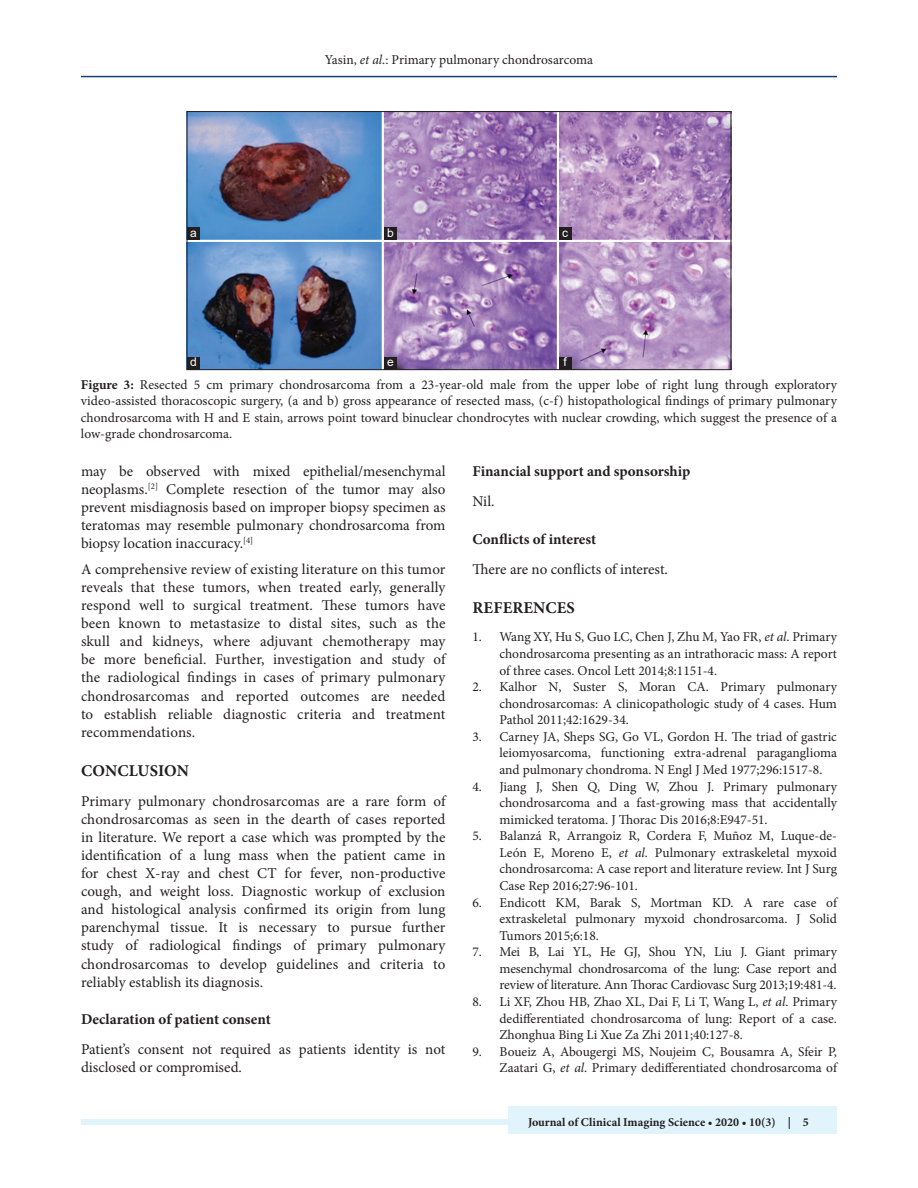
<style>
.page{position:relative;width:918px;height:1188px;background:#fff}
.page>*{position:absolute;margin:0;border:0;box-sizing:border-box;transform-origin:0 0}
.t1{font:700 16.5px "Minion Pro";letter-spacing:.01em;color:#231f20}
.TX{font:15px/18.1px "Minion Pro";color:#231f20;text-align:justify}
.t2{font:700 15px "Minion Pro";color:#231f20}
.REF{font:13.5px/16.5px "Minion Pro";color:#231f20;text-align:justify}
.FGC{font:13.5px/16.5px "Minion Pro";letter-spacing:-.005em;color:#231f20;text-align:justify}
.t3{font:700 12px "Minion Pro";color:#231f20}
.LABEL{font:12px "Arial";color:#fff}
.s1{font-style:italic}
.s2{font-weight:700}
</style>
<div class="page">
<hr style="left:81px;top:76px;width:756px;height:1px;background:#164077">
<div style="left:81px;top:1119px;width:756px;height:6px;background:#e1f4fc"></div>
<div style="left:508px;top:1106px;width:329px;height:28px;background:#e1f4fc"></div>
<img style="left:189px;top:113px;width:540px;height:255px">
<div style="left:187px;top:111px;width:544px;height:259px;border:1px solid #231f20"></div>
<div style="left:187px;top:227px;width:13px;height:13px;background:#231f20"></div>
<div style="left:187px;top:357px;width:13px;height:12px;background:#231f20"></div>
<div style="left:384px;top:227px;width:13px;height:13px;background:#231f20"></div>
<div style="left:384px;top:357px;width:13px;height:12px;background:#231f20"></div>
<div style="left:559px;top:227px;width:13px;height:13px;background:#231f20"></div>
<div style="left:559px;top:357px;width:13px;height:13px;background:#231f20"></div>
<p class="LABEL" style="left:190px;top:224px;width:8px">a</p>
<p class="LABEL" style="left:190px;top:354px;width:8px">d</p>
<p class="FGC" style="left:325px;top:51px;width:270px">Yasin, <span class="s1">et al</span>.: Primary pulmonary chondrosarcoma</p>
<p class="LABEL" style="left:387px;top:224px;width:8px">b</p>
<p class="LABEL" style="left:387px;top:354px;width:8px">e</p>
<p class="LABEL" style="left:562px;top:224px;width:7px">c</p>
<p class="LABEL" style="left:563px;top:354px;width:5px">f</p>
<p class="FGC" style="left:81px;top:376px;width:758px"><span class="s2">Figure 3:</span> Resected 5 cm primary chondrosarcoma from a 23-year-old male from the upper lobe of right lung through exploratory video-assisted thoracoscopic surgery, (a and b) gross appearance of resected mass, (c-f) histopathological findings of primary pulmonary chondrosarcoma with H and E stain, arrows point toward binuclear chondrocytes with nuclear crowding, which suggest the presence of a low-grade chondrosarcoma.</p>
<p class="TX" style="left:81px;top:462px;width:366px">may be observed with mixed epithelial/mesenchymal neoplasms.<sup>[2]</sup> Complete resection of the tumor may also prevent misdiagnosis based on improper biopsy specimen as teratomas may resemble pulmonary chondrosarcoma from biopsy location inaccuracy.<sup>[4]</sup></p>
<p class="TX" style="left:81px;top:560px;width:366px">A comprehensive review of existing literature on this tumor reveals that these tumors, when treated early, generally respond well to surgical treatment. These tumors have been known to metastasize to distal sites, such as the skull and kidneys, where adjuvant chemotherapy may be more beneficial. Further, investigation and study of the radiological findings in cases of primary pulmonary chondrosarcomas and reported outcomes are needed to establish reliable diagnostic criteria and treatment recommendations.</p>
<h1 class="t1" style="left:81px;top:759px;width:109px">CONCLUSION</h1>
<p class="TX" style="left:81px;top:792px;width:366px">Primary pulmonary chondrosarcomas are a rare form of chondrosarcomas as seen in the dearth of cases reported in literature. We report a case which was prompted by the identification of a lung mass when the patient came in for chest X-ray and chest CT for fever, non-productive cough, and weight loss. Diagnostic workup of exclusion and histological analysis confirmed its origin from lung parenchymal tissue. It is necessary to pursue further study of radiological findings of primary pulmonary chondrosarcomas to develop guidelines and criteria to reliably establish its diagnosis.</p>
<h2 class="t2" style="left:81px;top:1009px;width:191px">Declaration of patient consent</h2>
<p class="TX" style="left:81px;top:1040px;width:366px">Patient’s consent not required as patients identity is not disclosed or compromised.</p>
<h2 class="t2" style="left:472px;top:461px;width:219px">Financial support and sponsorship</h2>
<p class="TX" style="left:472px;top:492px;width:24px">Nil.</p>
<h2 class="t2" style="left:472px;top:528px;width:125px">Conflicts of interest</h2>
<p class="TX" style="left:472px;top:560px;width:197px">There are no conflicts of interest.</p>
<h1 class="t1" style="left:473px;top:596px;width:104px">REFERENCES</h1>
<p class="REF" style="left:500px;top:629px;width:339px;text-indent:-27px">1. Wang XY, Hu S, Guo LC, Chen J, Zhu M, Yao FR, <span class="s1">et al</span>. Primary chondrosarcoma presenting as an intrathoracic mass: A report of three cases. Oncol Lett 2014;8:1151-4.</p>
<p class="REF" style="left:500px;top:679px;width:339px;text-indent:-27px">2. Kalhor N, Suster S, Moran CA. Primary pulmonary chondrosarcomas: A clinicopathologic study of 4 cases. Hum Pathol 2011;42:1629-34.</p>
<p class="REF" style="left:500px;top:728px;width:339px;text-indent:-27px">3. Carney JA, Sheps SG, Go VL, Gordon H. The triad of gastric leiomyosarcoma, functioning extra-adrenal paraganglioma and pulmonary chondroma. N Engl J Med 1977;296:1517-8.</p>
<p class="REF" style="left:500px;top:778px;width:339px;text-indent:-27px">4. Jiang J, Shen Q, Ding W, Zhou J. Primary pulmonary chondrosarcoma and a fast-growing mass that accidentally mimicked teratoma. J Thorac Dis 2016;8:E947-51.</p>
<p class="REF" style="left:500px;top:828px;width:339px;text-indent:-27px">5. Balanzá R, Arrangoiz R, Cordera F, Muñoz M, Luque-de-León E, Moreno E, <span class="s1">et al</span>. Pulmonary extraskeletal myxoid chondrosarcoma: A case report and literature review. Int J Surg Case Rep 2016;27:96-101.</p>
<p class="REF" style="left:500px;top:894px;width:339px;text-indent:-27px">6. Endicott KM, Barak S, Mortman KD. A rare case of extraskeletal pulmonary myxoid chondrosarcoma. J Solid Tumors 2015;6:18.</p>
<p class="REF" style="left:500px;top:944px;width:339px;text-indent:-27px">7. Mei B, Lai YL, He GJ, Shou YN, Liu J. Giant primary mesenchymal chondrosarcoma of the lung: Case report and review of literature. Ann Thorac Cardiovasc Surg 2013;19:481-4.</p>
<p class="REF" style="left:500px;top:994px;width:339px;text-indent:-27px">8. Li XF, Zhou HB, Zhao XL, Dai F, Li T, Wang L, <span class="s1">et al</span>. Primary dedifferentiated chondrosarcoma of lung: Report of a case.<br>Zhonghua Bing Li Xue Za Zhi 2011;40:127-8.</p>
<p class="REF" style="left:472px;top:1043px;width:366px;text-align:right">9. Boueiz A, Abougergi MS, Noujeim C, Bousamra A, Sfeir P,<br>Zaatari G, <span class="s1">et al</span>. Primary dedifferentiated chondrosarcoma of</p>
<p class="t3" style="left:528px;top:1113px;width:282px">Journal of Clinical Imaging Science • 2020 • 10(3) | 5</p>
</div>
